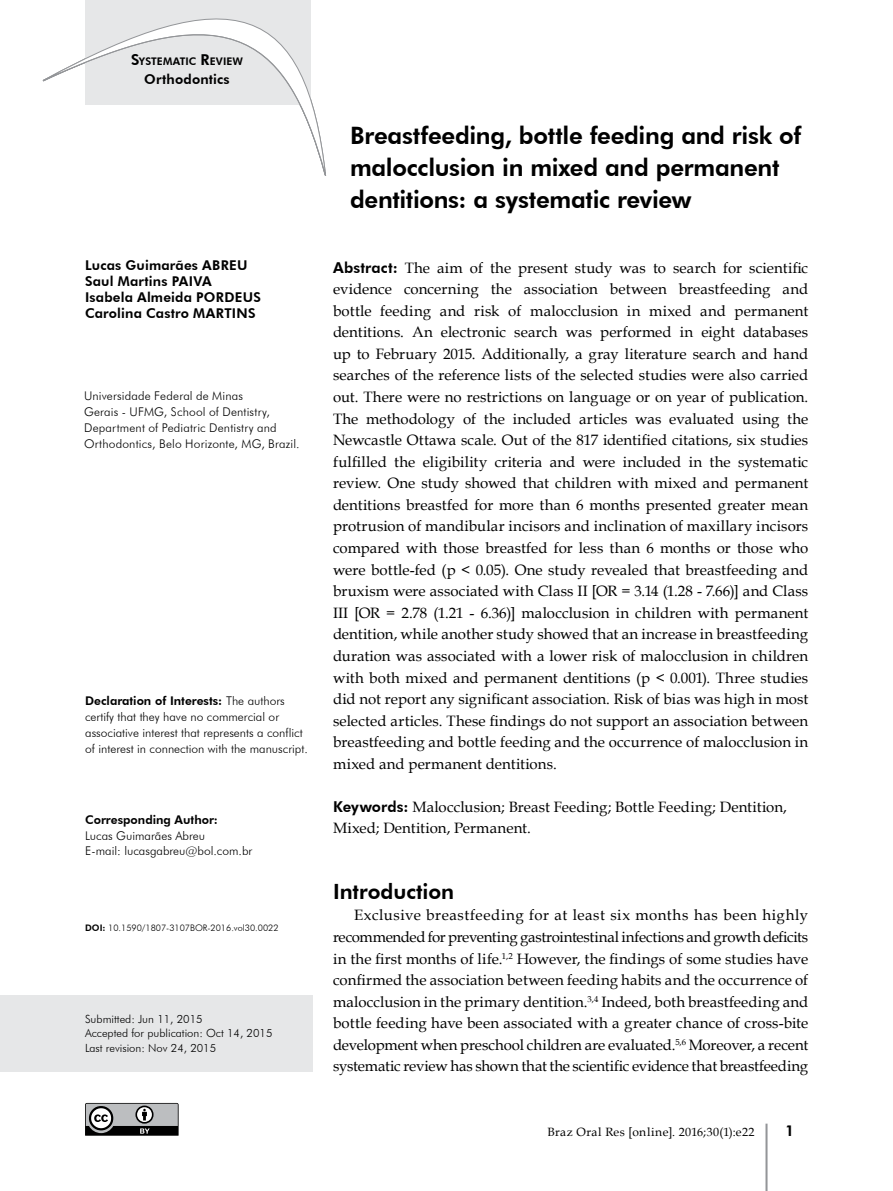
<style>
.page{position:relative;width:893px;height:1191px;background:#fff}
.page>*{position:absolute;margin:0;border:0;box-sizing:border-box;transform-origin:0 0}
.t1{font:800 24px/32.1px "Futura BT";letter-spacing:-.01em;color:#000}
.t2{font:800 21px "Futura BT";color:#000}
.t3{font:15px/21.6px "Book Antiqua";color:#000;text-align:justify}
.t4{font:800 15px "Futura BT";color:#000}
.t5{font:800 13.5px/15.8px "Futura BT";letter-spacing:.015em;color:#000}
.t6{font:300 12px/15.8px "Futura BT";color:#000}
.t7{font:12px "Book Antiqua";letter-spacing:.03em;color:#000}
.t8{font:800 12px "Futura BT";color:#000}
.t9{font:300 11.25px/14.2px "Futura BT";color:#000}
.t10{font:800 10.5px "Futura BT";letter-spacing:.005em;color:#000}
.t11{font:300 9px "Futura BT";color:#000}
.s1{font-size:15px}
.s2{font-weight:800;color:#fff}
.s3{font-weight:800}
.s4{font-family:"Futura BT";font-weight:800}
</style>
<div class="page">
<div style="left:0;top:995px;width:312px;height:76px;background:#e6e7e8"></div>
<svg style="left:85px;top:1103px;width:94px;height:32px;background:#7e7f80"></svg>
<div style="left:85px;top:0;width:226px;height:23px;background:#e6e7e8"></div>
<svg style="left:42px;top:23px;width:284px;height:153px"></svg>
<hr style="left:765px;top:1123px;width:2px;height:68px;background:#939598">
<p class="t10" style="left:131px;top:55px;width:114px"><span class="s1">S</span>YSTEMATIC <span class="s1">R</span>EVIEW</p>
<p class="t5" style="left:144px;top:71px;width:87px">Orthodontics</p>
<p class="t5" style="left:85px;top:257px;width:178px">Lucas Guimarães ABREU<br>Saul Martins PAIVA<br>Isabela Almeida PORDEUS<br>Carolina Castro MARTINS</p>
<p class="t6" style="left:84px;top:388px;width:217px;text-indent:-16px"><span class="s2">(a)</span>Universidade Federal de Minas<br>Gerais - UFMG, School of Dentistry, Department of Pediatric Dentistry and Orthodontics, Belo Horizonte, MG, Brazil.</p>
<p class="t6" style="left:85px;top:693px;width:224px"><span class="s3">Declaration of Interests:</span> The authors certify that they have no commercial or associative interest that represents a conflict of interest in connection with the manuscript.</p>
<p class="t8" style="left:85px;top:812px;width:134px">Corresponding Author:</p>
<p class="t6" style="left:85px;top:827px;width:169px">Lucas Guimarães Abreu<br>E-mail: lucasgabreu@bol.com.br</p>
<p class="t11" style="left:85px;top:922px;width:195px"><span class="s3">DOI:</span> 10.1590/1807-3107BOR-2016.vol30.0022</p>
<p class="t9" style="left:85px;top:1012px;width:189px">Submitted: Jun 11, 2015<br>Accepted for publication: Oct 14, 2015<br>Last revision: Nov 24, 2015</p>
<h1 class="t1" style="left:350px;top:119px;width:453px">Breastfeeding, bottle feeding and risk of malocclusion in mixed and permanent dentitions: a systematic review</h1>
<p class="t3" style="left:333px;top:256px;width:477px"><span class="s4">Abstract:</span> The aim of the present study was to search for scientific evidence concerning the association between breastfeeding and bottle feeding and risk of malocclusion in mixed and permanent dentitions. An electronic search was performed in eight databases up to February 2015. Additionally, a gray literature search and hand searches of the reference lists of the selected studies were also carried out. There were no restrictions on language or on year of publication.<br>The methodology of the included articles was evaluated using the Newcastle Ottawa scale. Out of the 817 identified citations, six studies fulfilled the eligibility criteria and were included in the systematic review. One study showed that children with mixed and permanent dentitions breastfed for more than 6 months presented greater mean protrusion of mandibular incisors and inclination of maxillary incisors compared with those breastfed for less than 6 months or those who were bottle-fed (p &lt; 0.05). One study revealed that breastfeeding and bruxism were associated with Class II [OR = 3.14 (1.28 - 7.66)] and Class III [OR = 2.78 (1.21 - 6.36)] malocclusion in children with permanent dentition, while another study showed that an increase in breastfeeding duration was associated with a lower risk of malocclusion in children with both mixed and permanent dentitions (p &lt; 0.001). Three studies did not report any significant association. Risk of bias was high in most selected articles. These findings do not support an association between breastfeeding and bottle feeding and the occurrence of malocclusion in mixed and permanent dentitions.</p>
<p class="t3" style="left:333px;top:795px;width:455px"><span class="s4">Keywords:</span> Malocclusion; Breast Feeding; Bottle Feeding; Dentition,<br>Mixed; Dentition, Permanent.</p>
<h2 class="t2" style="left:333px;top:878px;width:123px">Introduction</h2>
<p class="t3" style="left:333px;top:904px;width:477px;text-indent:21px">Exclusive breastfeeding for at least six months has been highly recommended for preventing gastrointestinal infections and growth deficits in the first months of life.<sup>1,2</sup> However, the findings of some studies have confirmed the association between feeding habits and the occurrence of malocclusion in the primary dentition.<sup>3,4</sup> Indeed, both breastfeeding and bottle feeding have been associated with a greater chance of cross-bite development when preschool children are evaluated.<sup>5,6</sup> Moreover, a recent systematic review has shown that the scientific evidence that breastfeeding</p>
<p class="t7" style="left:548px;top:1123px;width:209px">Braz Oral Res [online]. 2016;30(1):e22</p>
<p class="t4" style="left:785px;top:1121px;width:11px">1</p>
</div>
